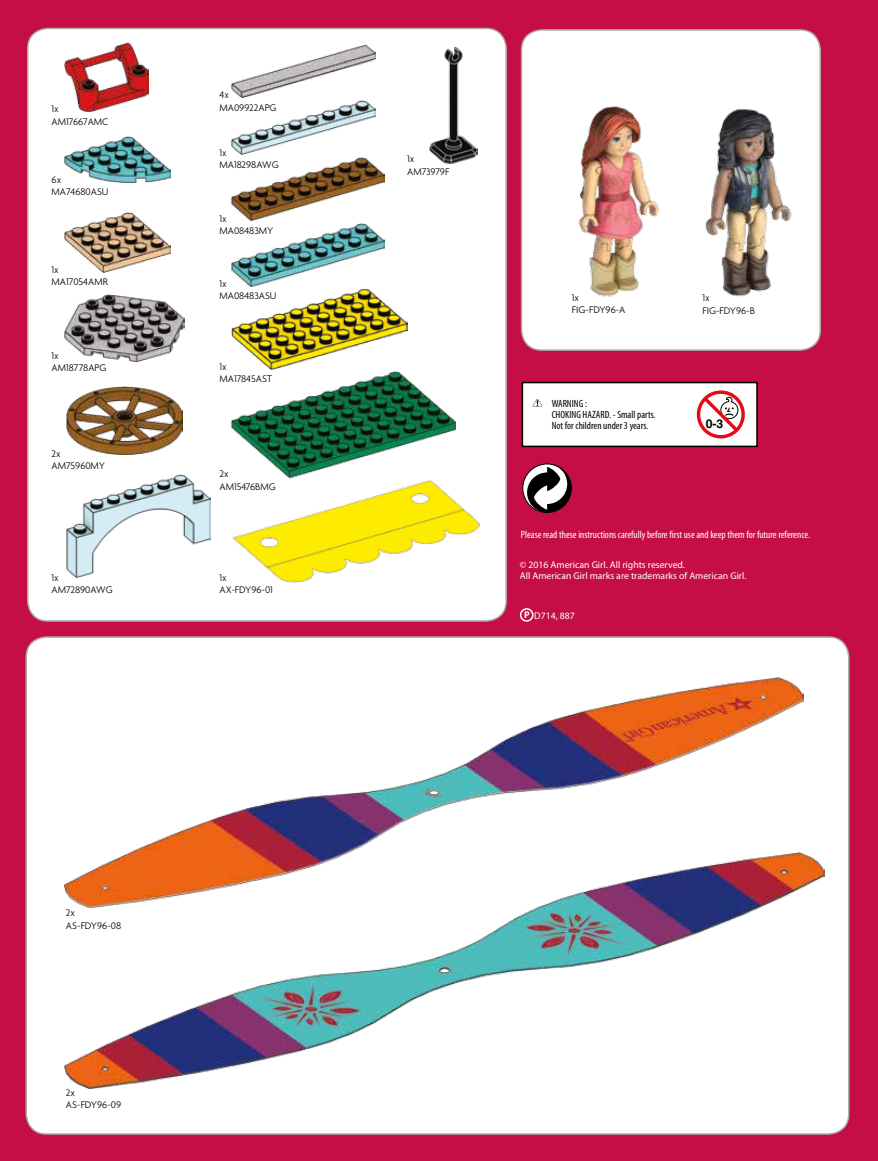
<style>
.page{position:relative;width:878px;height:1161px;background:#c40e45}
.page>*{position:absolute;margin:0;border:0;box-sizing:border-box;transform-origin:0 0}
.t1{font:700 12.15px "Helvetica LT Std";color:#000}
.t2{font:condensed 10.5px "Myriad Pro";color:#fff}
.t3{font:condensed 10.5px/10.9px "Myriad Pro";color:#000}
.t4{font:300 10.35px/12.5px "Agenda";color:#000}
.t5{font:9.75px/10.5px "Myriad Pro";color:#fff}
.s1{font-weight:700}
</style>
<div class="page">
<div style="left:28px;top:28px;width:478px;height:593px;background:#fff;border-radius:20px"></div>
<div style="left:521px;top:30px;width:299px;height:320px;background:#fff;border-radius:20px"></div>
<div style="left:521px;top:29px;width:300px;height:322px;border:1px solid #abacac;border-radius:20px"></div>
<img style="left:705px;top:109px;width:87px;height:188px">
<img style="left:578px;top:106px;width:81px;height:191px">
<div style="left:520px;top:608px;width:13px;height:14px;border:2px solid #fff;border-radius:50%"></div>
<div style="left:522px;top:383px;width:235px;height:63px;background:#fff"></div>
<div style="left:521px;top:382px;width:236px;height:65px;border:2px solid #000"></div>
<svg style="left:696px;top:390px;width:49px;height:49px"></svg>
<svg style="left:522px;top:464px;width:49px;height:49px"></svg>
<svg style="left:527px;top:464px;width:44px;height:49px;background:#7f636c"></svg>
<div style="left:26px;top:637px;width:822px;height:497px;background:#fff;border-radius:20px"></div>
<img style="left:232px;top:480px;width:248px;height:103px">
<img style="left:64px;top:136px;width:106px;height:47px">
<img style="left:64px;top:295px;width:120px;height:67px">
<img style="left:64px;top:212px;width:106px;height:61px">
<img style="left:64px;top:43px;width:84px;height:68px">
<img style="left:66px;top:474px;width:144px;height:103px">
<img style="left:66px;top:387px;width:116px;height:68px">
<img style="left:64px;top:853px;width:760px;height:235px">
<img style="left:64px;top:678px;width:739px;height:230px">
<img style="left:231px;top:371px;width:224px;height:108px">
<img style="left:231px;top:289px;width:176px;height:81px">
<img style="left:231px;top:224px;width:154px;height:63px">
<img style="left:231px;top:158px;width:154px;height:62px">
<img style="left:231px;top:100px;width:144px;height:55px">
<img style="left:231px;top:44px;width:144px;height:54px">
<img style="left:429px;top:47px;width:48px;height:116px">
<svg style="left:532px;top:399px;width:10px;height:8px"></svg>
<p class="t4" style="left:52px;top:102px;width:58px">1x<br>AM17667AMC</p>
<p class="t4" style="left:52px;top:173px;width:58px">6x<br>MA74680ASU</p>
<p class="t4" style="left:52px;top:263px;width:58px">1x<br>MA17054AMR</p>
<p class="t4" style="left:52px;top:349px;width:56px">1x<br>AM18778APG</p>
<p class="t4" style="left:52px;top:447px;width:55px">2x<br>AM75960MY</p>
<p class="t4" style="left:52px;top:571px;width:63px">1x<br>AM72890AWG</p>
<p class="t4" style="left:219px;top:88px;width:59px">4x<br>MA09922APG</p>
<p class="t4" style="left:219px;top:146px;width:61px">1x<br>MA18298AWG</p>
<p class="t4" style="left:219px;top:212px;width:55px">1x<br>MA08483MY</p>
<p class="t4" style="left:219px;top:277px;width:58px">1x<br>MA08483ASU</p>
<p class="t4" style="left:219px;top:360px;width:54px">1x<br>MA17845AST</p>
<p class="t4" style="left:219px;top:467px;width:58px">2x<br>AM15476BMG</p>
<p class="t4" style="left:219px;top:571px;width:55px">1x<br>AX-FDY96-01</p>
<p class="t4" style="left:66px;top:906px;width:57px">2x<br>AS-FDY96-08</p>
<p class="t4" style="left:66px;top:1086px;width:57px">2x<br>AS-FDY96-09</p>
<p class="t4" style="left:407px;top:153px;width:44px">1x<br>AM73979F</p>
<p class="t4" style="left:572px;top:291px;width:55px">1x<br>FIG-FDY96-A</p>
<p class="t4" style="left:702px;top:291px;width:54px">1x<br>FIG-FDY96-B</p>
<p class="t3" style="left:551px;top:398px;width:105px">WARNING :<br>CHOKING HAZARD. - Small parts.<br>Not for children under 3 years.</p>
<p class="t1" style="left:705px;top:416px;width:19px">0-3</p>
<p class="t2" style="left:521px;top:529px;width:291px">Please read these instructions carefully before first use and keep them for future reference.</p>
<p class="t5" style="left:520px;top:560px;width:228px">© 2016 American Girl. All rights reserved.<br>All American Girl marks are trademarks of American Girl.</p>
<p class="t5" style="left:524px;top:610px;width:52px"><span class="s1">P</span> D714, 887</p>
</div>
